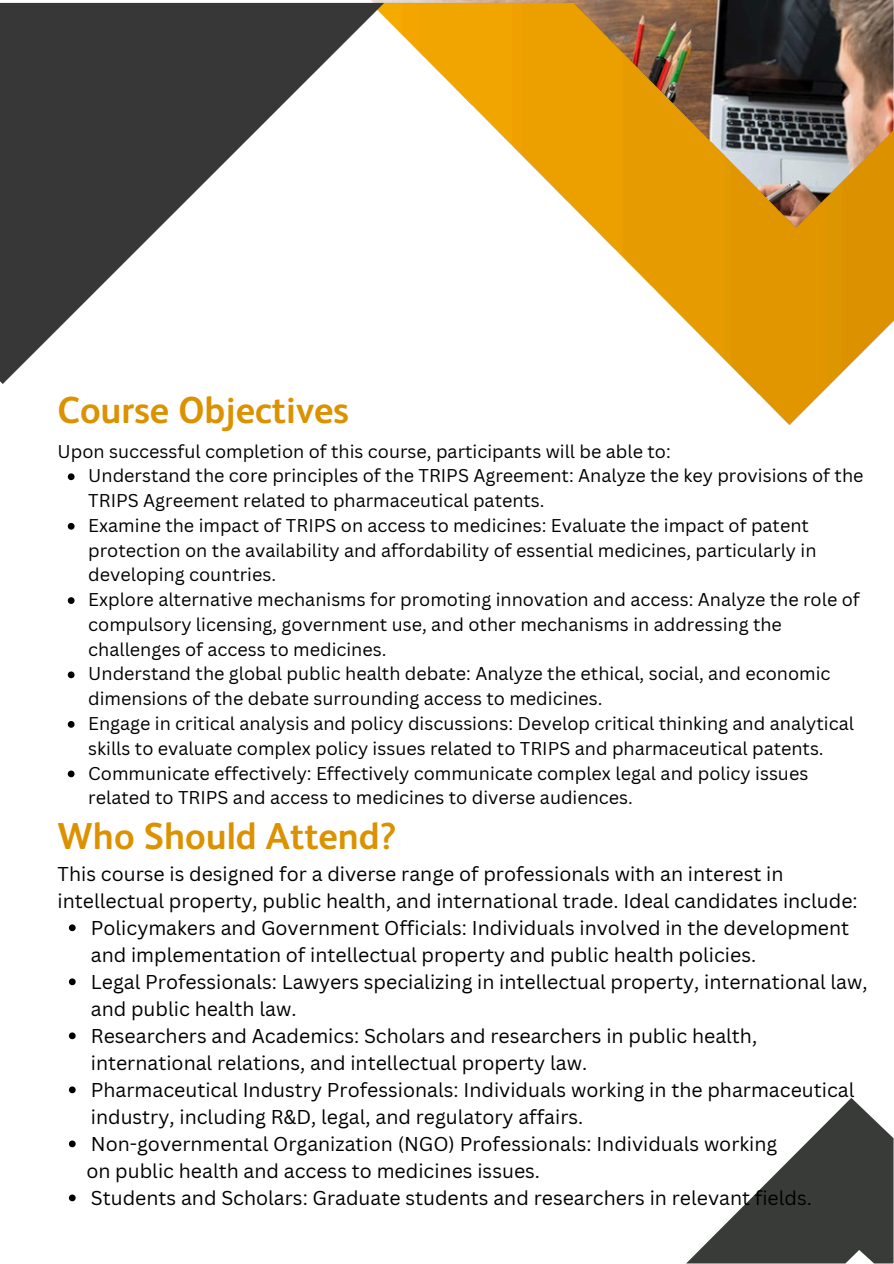
<style>
.page{position:relative;width:894px;height:1264px;background:#fff}
.page>*{position:absolute;margin:0;border:0;box-sizing:border-box;transform-origin:0 0}
.t1{font:700 37.5px "FS Albert Arabic";color:#dc9200}
.t2{font:19.5px/27px "Canva Sans";color:#000}
.t3{font:18px/24.8px "Canva Sans";color:#000}
</style>
<div class="page">
<img style="left:0;top:0;width:893px;height:425px">
<svg style="left:686px;top:1098px;width:207px;height:165px"></svg>
<svg style="left:68px;top:473px;width:6px;height:7px"></svg>
<svg style="left:68px;top:523px;width:6px;height:6px"></svg>
<svg style="left:68px;top:597px;width:6px;height:7px"></svg>
<svg style="left:68px;top:671px;width:6px;height:7px"></svg>
<svg style="left:68px;top:721px;width:6px;height:6px"></svg>
<svg style="left:68px;top:770px;width:6px;height:7px"></svg>
<svg style="left:69px;top:924px;width:7px;height:7px"></svg>
<svg style="left:69px;top:978px;width:7px;height:7px"></svg>
<svg style="left:69px;top:1032px;width:7px;height:7px"></svg>
<svg style="left:69px;top:1086px;width:7px;height:7px"></svg>
<svg style="left:69px;top:1140px;width:7px;height:7px"></svg>
<svg style="left:69px;top:1194px;width:7px;height:7px"></svg>
<p class="t1" style="left:58px;top:388px;width:293px">Course Objectives</p>
<p class="t3" style="left:58px;top:438px;width:614px">Upon successful completion of this course, participants will be able to:</p>
<h1 class="t3" style="left:88px;top:463px;width:776px">Understand the core principles of the TRIPS Agreement: Analyze the key provisions of the<br>TRIPS Agreement related to pharmaceutical patents.</h1>
<p class="t3" style="left:88px;top:512px;width:729px">Examine the impact of TRIPS on access to medicines: Evaluate the impact of patent protection on the availability and affordability of essential medicines, particularly in developing countries.</p>
<p class="t3" style="left:88px;top:587px;width:772px">Explore alternative mechanisms for promoting innovation and access: Analyze the role of compulsory licensing, government use, and other mechanisms in addressing the challenges of access to medicines.</p>
<p class="t3" style="left:88px;top:661px;width:743px">Understand the global public health debate: Analyze the ethical, social, and economic dimensions of the debate surrounding access to medicines.</p>
<p class="t3" style="left:88px;top:710px;width:767px">Engage in critical analysis and policy discussions: Develop critical thinking and analytical skills to evaluate complex policy issues related to TRIPS and pharmaceutical patents.</p>
<p class="t3" style="left:88px;top:760px;width:721px">Communicate effectively: Effectively communicate complex legal and policy issues related to TRIPS and access to medicines to diverse audiences.</p>
<p class="t1" style="left:58px;top:814px;width:340px">Who Should Attend?</p>
<h1 class="t2" style="left:58px;top:859px;width:801px">This course is designed for a diverse range of professionals with an interest in intellectual property, public health, and international trade. Ideal candidates include:</h1>
<p class="t2" style="left:91px;top:913px;width:759px">Policymakers and Government Officials: Individuals involved in the development and implementation of intellectual property and public health policies.</p>
<p class="t2" style="left:91px;top:967px;width:778px">Legal Professionals: Lawyers specializing in intellectual property, international law, and public health law.</p>
<p class="t2" style="left:91px;top:1021px;width:667px">Researchers and Academics: Scholars and researchers in public health, international relations, and intellectual property law.</p>
<p class="t2" style="left:91px;top:1075px;width:764px">Pharmaceutical Industry Professionals: Individuals working in the pharmaceutical industry, including R&amp;D, legal, and regulatory affairs.</p>
<p class="t2" style="left:91px;top:1129px;width:687px">Non-governmental Organization (NGO) Professionals: Individuals working</p>
<p class="t2" style="left:86px;top:1156px;width:455px">on public health and access to medicines issues.</p>
<p class="t2" style="left:91px;top:1183px;width:722px">Students and Scholars: Graduate students and researchers in relevant fields.</p>
</div>
